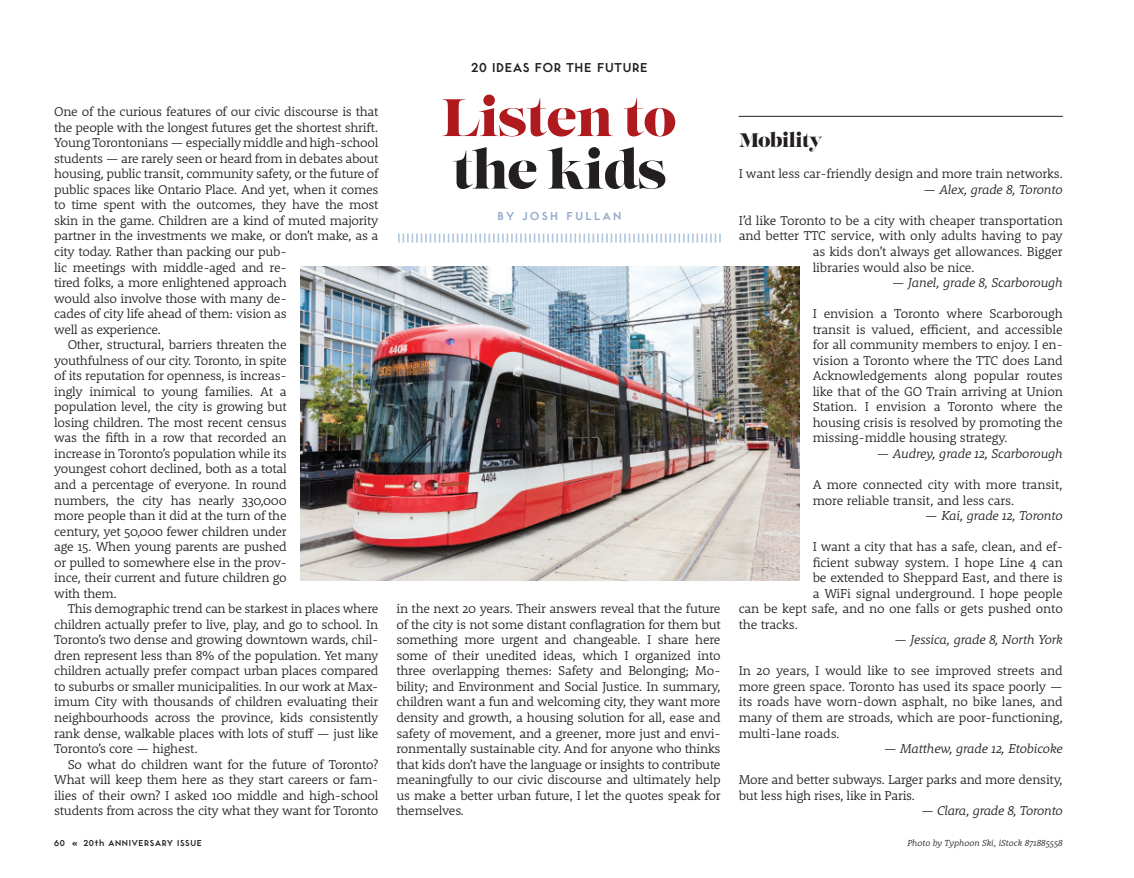
<style>
.page{position:relative;width:1134px;height:878px;background:#fff}
.page>*{position:absolute;margin:0;border:0;box-sizing:border-box;transform-origin:0 0}
.t1{font:52.5px "Lust";letter-spacing:-.005em;color:#ae1a1e}
.t2{font:52.5px "Lust";letter-spacing:-.005em;color:#231f20}
.t3{font:19.5px "Lust";letter-spacing:-.02em;color:#231f20}
.t4{font:13.5px "Toronto Subway Bold";letter-spacing:.05em;color:#231f20}
.t5{font:300 13.2px/15.6px "Rooney Pro";letter-spacing:-.02em;color:#231f20;text-align:justify}
.t6{font:italic 300 13.2px "Rooney Pro";letter-spacing:-.01em;color:#231f20}
.t7{font:12px "Toronto Subway Bold";letter-spacing:.2em;color:#8fa9cb}
.t8{font:italic 300 9px "Rooney Pro";color:#231f20}
.t9{font:9px "Toronto Subway Bold";letter-spacing:.075em;color:#231f20}
.s1{font-family:"Rooney Pro";font-weight:700}
</style>
<div class="page">
<hr style="left:739px;top:116px;width:324px;height:1px;background:#231f20">
<svg style="left:398px;top:233px;width:323px;height:9px"></svg>
<img style="left:300px;top:267px;width:499px;height:313px">
<p class="t5" style="left:54px;top:103px;width:326px;text-align:left">One of the curious features of our civic discourse is that the people with the longest futures get the shortest shrift.<br>Young Torontonians — especially middle and high-school students — are rarely seen or heard from in debates about housing, public transit, community safety, or the future of public spaces like Ontario Place. And yet, when it comes to time spent with the outcomes, they have the most skin in the game. Children are a kind of muted majority partner in the investments we make, or don’t make, as a city today. Rather than packing our pub-<br>lic meetings with middle-aged and re-<br>tired folks, a more enlightened approach<br>would also involve those with many de-<br>cades of city life ahead of them: vision as<br>well as experience.</p>
<p class="t5" style="left:54px;top:336px;width:234px;text-indent:14px">Other, structural, barriers threaten the youthfulness of our city. Toronto, in spite of its reputation for openness, is increas&shy;ingly inimical to young families. At a population level, the city is growing but losing children. The most recent census was the fifth in a row that recorded an increase in Toronto’s population while its youngest cohort declined, both as a total and a percentage of everyone. In round numbers, the city has nearly 330,000 more people than it did at the turn of the century, yet 50,000 fewer children under age 15. When young parents are pushed or pulled to somewhere else in the prov&shy;ince, their current and future children go with them.</p>
<p class="t5" style="left:54px;top:600px;width:326px;text-indent:14px">This demographic trend can be starkest in places where children actually prefer to live, play, and go to school. In Toronto’s two dense and growing downtown wards, chil&shy;dren represent less than 8% of the population. Yet many children actually prefer compact urban places compared to suburbs or smaller municipalities. In our work at Max&shy;imum City with thousands of children evaluating their neighbourhoods across the province, kids consistently rank dense, walkable places with lots of stuff — just like Toronto’s core — highest.</p>
<p class="t5" style="left:54px;top:755px;width:326px;text-indent:14px">So what do children want for the future of Toronto?<br>What will keep them here as they start careers or fam&shy;ilies of their own? I asked 100 middle and high-school students from across the city what they want for Toronto</p>
<p class="t4" style="left:471px;top:59px;width:178px">20 IDEAS FOR THE FUTURE</p>
<p class="t1" style="left:442px;top:84px;width:236px">Listen to</p>
<p class="t2" style="left:453px;top:137px;width:215px">the kids</p>
<p class="t7" style="left:498px;top:208px;width:125px">BY JOSH FULLAN</p>
<p class="t5" style="left:396px;top:600px;width:326px">in the next 20 years. Their answers reveal that the future of the city is not some distant conflagration for them but something more urgent and changeable. I share here some of their unedited ideas, which I organized into three overlapping themes: Safety and Belonging; Mo&shy;bility; and Environment and Social Justice. In summary, children want a fun and welcoming city, they want more density and growth, a housing solution for all, ease and safety of movement, and a greener, more just and envi&shy;ronmentally sustainable city. And for anyone who thinks that kids don’t have the language or insights to contribute meaningfully to our civic discourse and ultimately help us make a better urban future, I let the quotes speak for themselves.</p>
<p class="t3" style="left:739px;top:128px;width:86px">Mobility</p>
<p class="t5" style="left:739px;top:165px;width:326px">I want less car-friendly design and more train networks.</p>
<p class="t6" style="left:923px;top:181px;width:141px">— Alex, grade 8, Toronto</p>
<p class="t5" style="left:739px;top:212px;width:326px">I’d like Toronto to be a city with cheaper transportation</p>
<p class="t5" style="left:739px;top:228px;width:326px">and better TTC service, with only adults having to pay</p>
<p class="t5" style="left:813px;top:243px;width:252px">as kids don’t always get allowances. Bigger</p>
<p class="t5" style="left:813px;top:259px;width:164px">libraries would also be nice.</p>
<p class="t6" style="left:892px;top:274px;width:173px">— Janel, grade 8, Scarborough</p>
<p class="t5" style="left:813px;top:305px;width:252px">I envision a Toronto where Scarborough transit is valued, efficient, and accessible for all community members to enjoy. I en&shy;vision a Toronto where the TTC does Land Acknowledgements along popular routes like that of the GO Train arriving at Union Station. I envision a Toronto where the housing crisis is resolved by promoting the missing-middle housing strategy.</p>
<p class="t6" style="left:877px;top:444px;width:188px">— Audrey, grade 12, Scarborough</p>
<p class="t5" style="left:813px;top:476px;width:252px">A more connected city with more transit, more reliable transit, and less cars.</p>
<p class="t6" style="left:925px;top:507px;width:139px">— Kai, grade 12, Toronto</p>
<p class="t5" style="left:813px;top:538px;width:252px">I want a city that has a safe, clean, and ef-</p>
<p class="t5" style="left:813px;top:554px;width:252px">ficient subway system. I hope Line 4 can</p>
<p class="t5" style="left:813px;top:569px;width:252px">be extended to Sheppard East, and there is</p>
<p class="t5" style="left:813px;top:585px;width:252px">a WiFi signal underground. I hope people</p>
<p class="t5" style="left:739px;top:600px;width:326px">can be kept safe, and no one falls or gets pushed onto</p>
<p class="t5" style="left:739px;top:616px;width:61px">the tracks.</p>
<p class="t6" style="left:894px;top:631px;width:170px">— Jessica, grade 8, North York</p>
<p class="t5" style="left:739px;top:662px;width:326px">In 20 years, I would like to see improved streets and more green space. Toronto has used its space poorly — its roads have worn-down asphalt, no bike lanes, and many of them are stroads, which are poor-functioning, multi-lane roads.</p>
<p class="t6" style="left:884px;top:739px;width:181px">— Matthew, grade 12, Etobicoke</p>
<p class="t5" style="left:739px;top:771px;width:326px">More and better subways. Larger parks and more density,</p>
<p class="t5" style="left:739px;top:786px;width:178px">but less high rises, like in Paris.</p>
<p class="t6" style="left:921px;top:802px;width:143px">— Clara, grade 8, Toronto</p>
<p class="t9" style="left:54px;top:837px;width:149px">60 <span class="s1">«</span> 20th ANNIVERSARY ISSUE</p>
<p class="t8" style="left:907px;top:837px;width:157px">Photo by Typhoon Ski, iStock 871885558</p>
</div>
